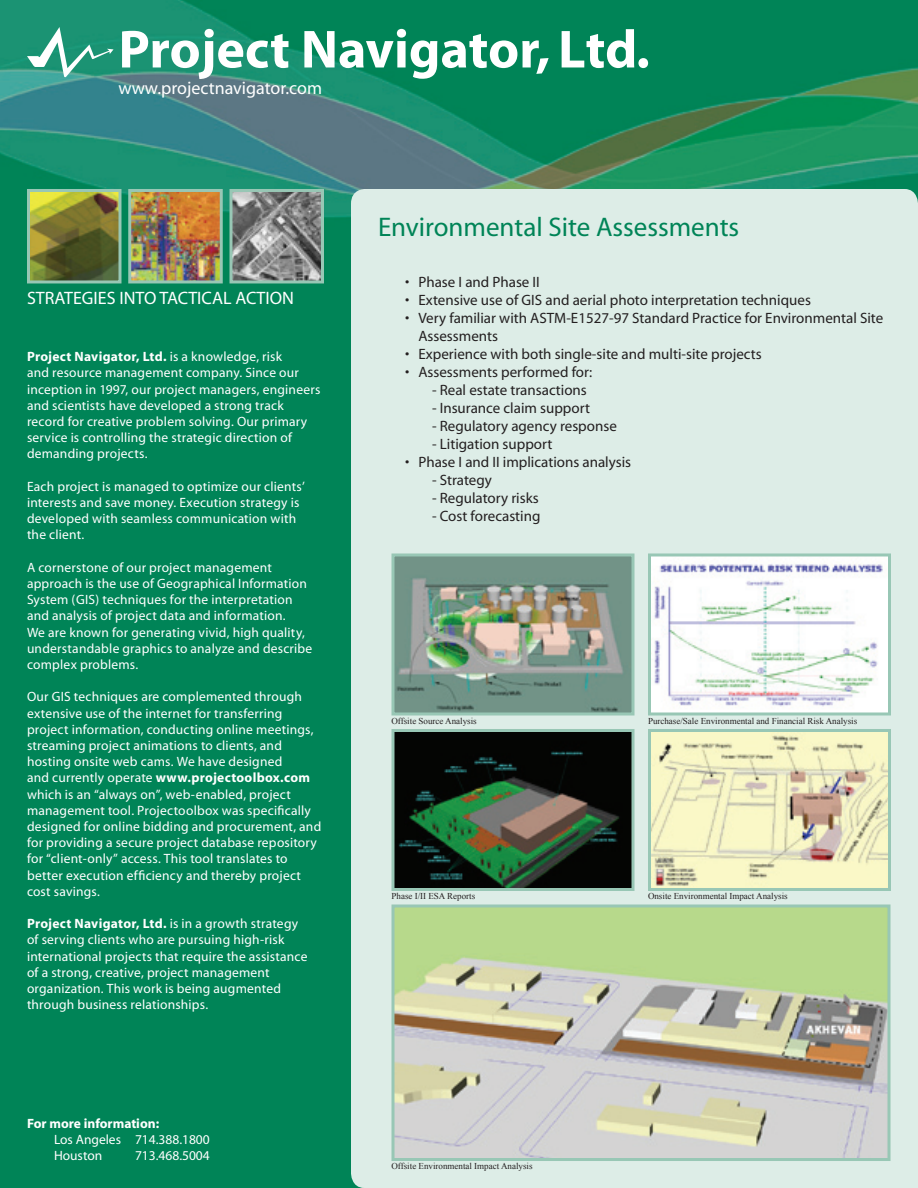
<style>
.page{position:relative;width:918px;height:1188px;background:#fff}
.page>*{position:absolute;margin:0;border:0;box-sizing:border-box;transform-origin:0 0}
.t1{font:700 54px "Myriad";color:#fff}
.t2{font:27px "Myriad";color:#008457}
.t3{font:18px "Myriad";color:#fff}
.t4{font:15px "Myriad";color:#231f20}
.t5{font:13.5px/16.2px "Myriad";letter-spacing:.015em;color:#fff}
.t6{font:700 13.5px "Myriad";color:#fff}
.t7{font:9px "Times New Roman";color:#231f20}
.s1{font-weight:700}
</style>
<div class="page">
<img style="left:0;top:0;width:918px;height:1188px">
<div style="left:351px;top:189px;width:567px;height:999px;background:#ddede7"></div>
<div style="left:744px;top:1099px;width:174px;height:89px;background:#ddede7"></div>
<img style="left:132px;top:193px;width:87px;height:86px">
<div style="left:128px;top:189px;width:95px;height:94px;border:3px solid #98c7b5"></div>
<img style="left:31px;top:193px;width:87px;height:86px">
<div style="left:27px;top:189px;width:95px;height:94px;border:3px solid #98c7b5"></div>
<img style="left:234px;top:193px;width:86px;height:86px">
<div style="left:230px;top:189px;width:94px;height:94px;border:3px solid #98c7b5"></div>
<svg style="left:27px;top:27px;width:87px;height:50px;background:#47a78f"></svg>
<img style="left:652px;top:733px;width:235px;height:154px">
<div style="left:648px;top:729px;width:243px;height:162px;border:3px solid #98c7b5"></div>
<img style="left:396px;top:908px;width:491px;height:249px">
<div style="left:392px;top:904px;width:499px;height:257px;border:3px solid #98c7b5"></div>
<img style="left:396px;top:733px;width:235px;height:154px">
<div style="left:392px;top:729px;width:243px;height:162px;border:3px solid #98c7b5"></div>
<img style="left:652px;top:557px;width:235px;height:154px">
<div style="left:648px;top:553px;width:243px;height:162px;border:3px solid #98c7b5"></div>
<img style="left:395px;top:557px;width:236px;height:155px">
<div style="left:391px;top:553px;width:244px;height:163px;border:3px solid #98c7b5"></div>
<p class="t1" style="left:118px;top:22px;width:533px">Project Navigator, Ltd.</p>
<p class="t3" style="left:118px;top:80px;width:205px">www.projectnavigator.com</p>
<p class="t3" style="left:27px;top:289px;width:269px">STRATEGIES INTO TACTICAL ACTION</p>
<p class="t5" style="left:27px;top:349px;width:295px"><span class="s1">Project Navigator, Ltd.</span> is a knowledge, risk<br>and resource management company. Since our inception in 1997, our project managers, engineers and scientists have developed a strong track</p>
<p class="t5" style="left:27px;top:414px;width:282px">record for creative problem solving. Our primary service is controlling the strategic direction of demanding projects.</p>
<p class="t5" style="left:27px;top:479px;width:279px">Each project is managed to optimize our clients’ interests and save money. Execution strategy is developed with seamless communication with</p>
<p class="t5" style="left:27px;top:527px;width:59px">the client.</p>
<p class="t5" style="left:27px;top:560px;width:287px">A cornerstone of our project management approach is the use of Geographical Information System (GIS) techniques for the interpretation and analysis of project data and information.<br>We are known for generating vivid, high quality, understandable graphics to analyze and describe complex problems.</p>
<p class="t5" style="left:27px;top:689px;width:296px">Our GIS techniques are complemented through extensive use of the internet for transferring project information, conducting online meetings, streaming project animations to clients, and hosting onsite web cams. We have designed<br>and currently operate <span class="s1">www.projectoolbox.com </span>which is an “always on”, web-enabled, project management tool. Projectoolbox was specifically designed for online bidding and procurement, and for providing a secure project database repository for “client-only” access. This tool translates to better execution efficiency and thereby project cost savings.</p>
<p class="t5" style="left:27px;top:916px;width:282px"><span class="s1">Project Navigator, Ltd.</span> is in a growth strategy of serving clients who are pursuing high-risk international projects that require the assistance of a strong, creative, project management organization. This work is being augmented through business relationships.</p>
<p class="t6" style="left:27px;top:1116px;width:134px">For more information:</p>
<p class="t5" style="left:54px;top:1132px;width:157px">Los Angeles 714.388.1800</p>
<p class="t5" style="left:54px;top:1148px;width:50px">Houston</p>
<p class="t5" style="left:135px;top:1148px;width:76px">713.468.5004</p>
<p class="t2" style="left:378px;top:214px;width:363px">Environmental Site Assessments</p>
<p class="t4" style="left:405px;top:274px;width:136px">• Phase I and Phase II</p>
<p class="t4" style="left:405px;top:292px;width:407px">• Extensive use of GIS and aerial photo interpretation techniques</p>
<p class="t4" style="left:405px;top:310px;width:480px">• Very familiar with ASTM-E1527-97 Standard Practice for Environmental Site</p>
<p class="t4" style="left:418px;top:328px;width:81px">Assessments</p>
<p class="t4" style="left:405px;top:346px;width:358px">• Experience with both single-site and multi-site projects</p>
<p class="t4" style="left:405px;top:364px;width:189px">• Assessments performed for:</p>
<p class="t4" style="left:432px;top:382px;width:156px">- Real estate transactions</p>
<p class="t4" style="left:432px;top:400px;width:160px">- Insurance claim support</p>
<p class="t4" style="left:432px;top:418px;width:186px">- Regulatory agency response</p>
<p class="t4" style="left:432px;top:436px;width:122px">- Litigation support</p>
<p class="t4" style="left:405px;top:454px;width:228px">• Phase I and II implications analysis</p>
<p class="t4" style="left:432px;top:472px;width:61px">- Strategy</p>
<p class="t4" style="left:432px;top:490px;width:108px">- Regulatory risks</p>
<p class="t4" style="left:432px;top:508px;width:110px">- Cost forecasting</p>
<p class="t7" style="left:392px;top:715px;width:87px">Offsite Source Analysis</p>
<p class="t7" style="left:392px;top:890px;width:85px">Phase I/II ESA Reports</p>
<p class="t7" style="left:392px;top:1160px;width:143px">Offsite Environmental Impact Analysis</p>
<p class="t7" style="left:648px;top:715px;width:211px">Purchase/Sale Environmental and Financial Risk Analysis</p>
<p class="t7" style="left:648px;top:890px;width:141px">Onsite Environmental Impact Analysis</p>
</div>
